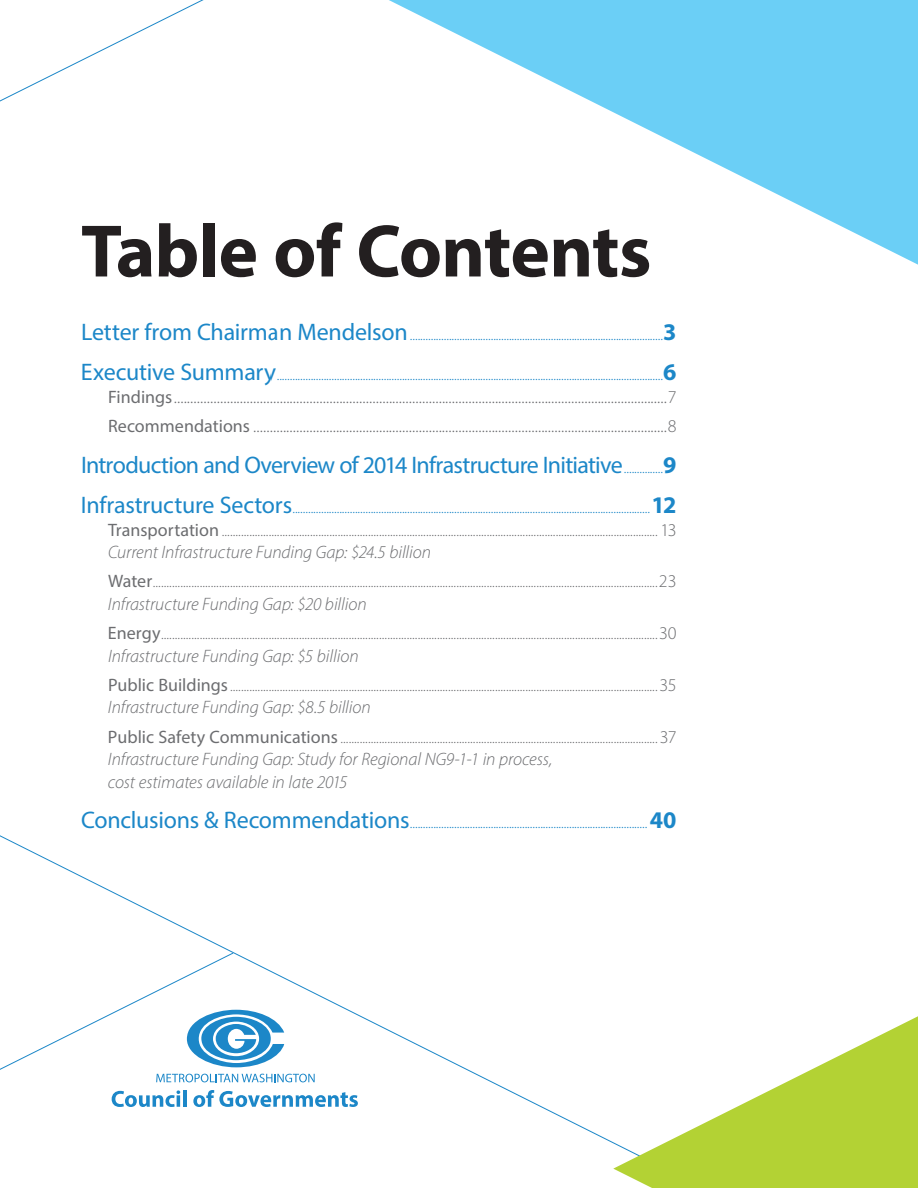
<style>
.page{position:relative;width:918px;height:1188px;background:#fff}
.page>*{position:absolute;margin:0;border:0;box-sizing:border-box;transform-origin:0 0}
.t1{font:700 75px "Myriad Pro";letter-spacing:-.01em;color:#231f20}
.t2{font:24px "Myriad Pro";letter-spacing:-.03em;color:#1c87c8}
.t3{font:300 18px/29.2px "Myriad Pro";color:#6c6d70}
.t4{font:italic 300 18px/22.5px "Myriad Pro";letter-spacing:-.005em;color:#6c6d70}
.t5{font:300 15px/22.5px "Myriad Pro";color:#6c6d70;text-align:right}
.t6{font:300 15px "Myriad Pro";color:#1c87c8}
.s1{font-weight:400;font-size:24px}
.s2{font-weight:700;font-size:24px}
.s3{font-weight:400}
.s4{font-weight:300;font-size:15px}
.s5{font-weight:700}
.s6{font-weight:400;font-size:24px;color:#1c87c8}
.s7{color:#1c87c8}
.s8{font-weight:700;font-size:24px;color:#1c87c8}
.s9{font-weight:400;font-size:18px}
.s10{font-size:18px}
</style>
<div class="page">
<svg style="left:389px;top:0;width:529px;height:265px"></svg>
<svg style="left:0;top:0;width:204px;height:102px"></svg>
<svg style="left:613px;top:1016px;width:305px;height:172px;fill:#b3d234"></svg>
<svg style="left:187px;top:1010px;width:97px;height:57px"></svg>
<svg style="left:156px;top:1074px;width:159px;height:8px"></svg>
<svg style="left:112px;top:1090px;width:68px;height:17px"></svg>
<hr style="left:183px;top:1090px;width:3px;height:17px;background:#1c87c8">
<svg style="left:193px;top:1090px;width:165px;height:17px"></svg>
<h1 class="t1" style="left:81px;top:202px;width:572px">Table of Contents</h1>
<p class="t6" style="left:81px;top:326px;width:597px"><span class="s1">Letter from Chairman Mendelson</span>.................................................................................................<span class="s2">3</span></p>
<p class="t6" style="left:81px;top:366px;width:597px"><span class="s1">Executive Summary</span>....................................................................................................................................................<span class="s2">6</span></p>
<p class="t3" style="left:108px;top:382px;width:570px"><span class="s3">Findings</span>.....................................................................................................................................................7<br><span class="s3">Recommendations</span> .............................................................................................................................8</p>
<h2 class="t2" style="left:81px;top:450px;width:597px">Introduction and Overview of 2014 Infrastructure Initiative<span class="s4">...............</span><span class="s5">9</span></h2>
<p class="t5" style="left:81px;top:497px;width:597px"><span class="s6">Infrastructure Sectors</span><span class="s7">.........................................................................................................................................</span><span class="s8">12<br></span><span class="s9">Transportation</span> .............................................................................................................................................................. <span class="s10">13</span></p>
<p class="t4" style="left:108px;top:541px;width:325px">Current Infrastructure Funding Gap: $24.5 billion</p>
<p class="t5" style="left:108px;top:571px;width:570px"><span class="s9">Water</span>.......................................................................................................................................................................................<span class="s10">23</span></p>
<p class="t4" style="left:108px;top:592px;width:260px">Infrastructure Funding Gap: $20 billion</p>
<p class="t5" style="left:108px;top:623px;width:570px"><span class="s9">Energy</span>....................................................................................................................................................................................<span class="s10">30</span></p>
<p class="t4" style="left:108px;top:644px;width:252px">Infrastructure Funding Gap: $5 billion</p>
<p class="t5" style="left:108px;top:674px;width:570px"><span class="s9">Public Buildings</span>...........................................................................................................................................................<span class="s10">35</span></p>
<p class="t4" style="left:108px;top:696px;width:264px">Infrastructure Funding Gap: $8.5 billion</p>
<p class="t5" style="left:108px;top:726px;width:570px"><span class="s9">Public Safety Communications</span> ...................................................................................................................<span class="s10">37</span></p>
<p class="t4" style="left:108px;top:748px;width:446px">Infrastructure Funding Gap: Study for Regional NG9-1-1 in process, cost estimates available in late 2015</p>
<p class="t6" style="left:81px;top:814px;width:597px"><span class="s1">Conclusions &amp; Recommendations</span>........................................................................................... <span class="s2">40</span></p>
</div>
